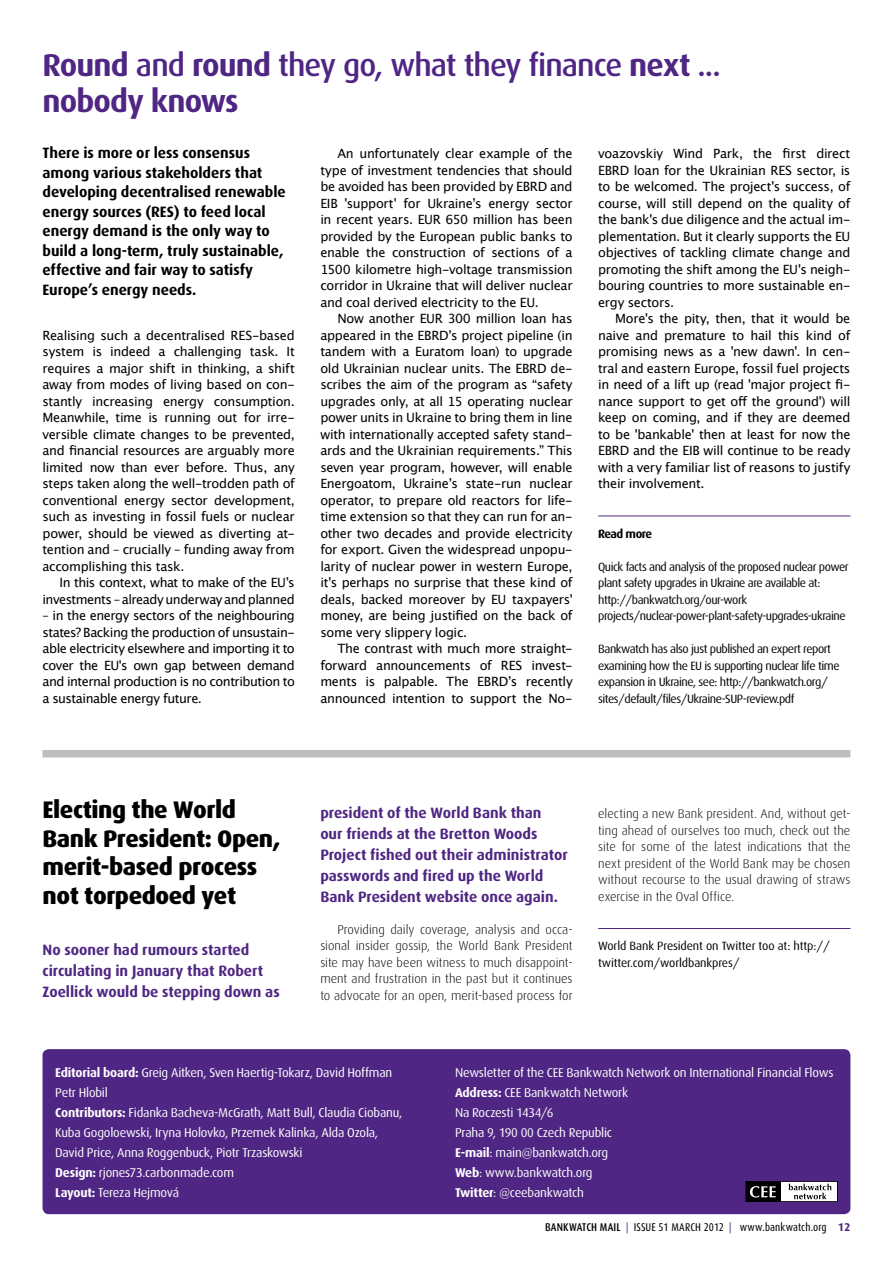
<style>
.page{position:relative;width:893px;height:1263px;background:#fff}
.page>*{position:absolute;margin:0;border:0;box-sizing:border-box;transform-origin:0 0}
.t1{font:500 31.5px/36px "Dax";letter-spacing:-.03em;color:#4f2683}
.t2{font:800 24px/28.5px "Dax";letter-spacing:-.02em;color:#000}
.t3{font:700 15px/21px "Dax";color:#4f2683}
.t4{font:700 15px/19.5px "Dax";color:#000}
.t5{font:12.75px/16.5px "Lucida Grande";letter-spacing:-.025em;color:#000;text-align:justify}
.t6{font:12.75px/20px "Dax";letter-spacing:-.015em;color:#fff}
.t7{font:300 12.75px/16.5px "Dax";color:#000;text-align:justify}
.t8{font:12px/16.5px "Dax";letter-spacing:-.04em;color:#000}
.t9{font:12px/16.5px "Dax";letter-spacing:-.01em;color:#000}
.t10{font:700 12px "Dax";letter-spacing:-.05em;color:#000}
.t11{font:11.25px "Dax Condensed";letter-spacing:.01em;color:#000}
.s1{font-weight:700}
.s2{font-weight:500}
.s3{color:#4f2683}
.s4{font-family:"Dax";font-weight:700;color:#4f2683}
</style>
<div class="page">
<hr style="left:598px;top:928px;width:252px;height:1px;background:#4f2683">
<div style="left:43px;top:750px;width:807px;height:7px;background:#bcbec0"></div>
<div style="left:43px;top:1049px;width:807px;height:165px;background:#4f2683;border-radius:6px"></div>
<svg style="left:780px;top:1183px;width:56px;height:17px"></svg>
<div style="left:746px;top:1181px;width:92px;height:21px;border:1px solid #000"></div>
<div style="left:746px;top:1181px;width:34px;height:21px;background:#000"></div>
<svg style="left:750px;top:1186px;width:26px;height:11px"></svg>
<svg style="left:789px;top:1184px;width:42px;height:15px"></svg>
<hr style="left:598px;top:516px;width:252px;height:1px;background:#4f2683">
<h1 class="t1" style="left:43px;top:47px;width:680px"><span class="s1">Round</span> and <span class="s1">round</span> they go, what they finance <span class="s1">next</span> ... <span class="s1">nobody knows</span></h1>
<p class="t4" style="left:43px;top:143px;width:245px">There is more or less consensus among various stakeholders that developing decentralised renewable energy sources (RES) to feed local energy demand is the only way to build a long-term, truly sustainable, effective and fair way to satisfy<br>Europe’s energy needs.</p>
<p class="t5" style="left:43px;top:327px;width:254px">Realising such a decentralised RES-based system is indeed a challenging task. It requires a major shift in thinking, a shift away from modes of living based on con&shy;stantly increasing energy consumption.<br>Meanwhile, time is running out for irre&shy;versible climate changes to be prevented, and financial resources are arguably more limited now than ever before. Thus, any steps taken along the well-trodden path of conventional energy sector development, such as investing in fossil fuels or nuclear power, should be viewed as diverting at&shy;tention and – crucially – funding away from accomplishing this task.</p>
<p class="t5" style="left:43px;top:574px;width:254px;text-align:right">In this context, what to make of the EU’s investments – already underway and planned</p>
<p class="t5" style="left:43px;top:607px;width:254px">– in the energy sectors of the neighbouring states? Backing the production of unsustain&shy;able electricity elsewhere and importing it to cover the EU's own gap between demand and internal production is no contribution to a sustainable energy future.</p>
<p class="t5" style="left:320px;top:145px;width:254px;text-indent:17px">An unfortunately clear example of the type of investment tendencies that should be avoided has been provided by EBRD and EIB 'support' for Ukraine’s energy sector in recent years. EUR 650 million has been provided by the European public banks to enable the construction of sections of a 1500 kilometre high-voltage transmission corridor in Ukraine that will deliver nuclear and coal derived electricity to the EU.</p>
<p class="t5" style="left:320px;top:310px;width:254px;text-indent:17px">Now another EUR 300 million loan has appeared in the EBRD’s project pipeline (in tandem with a Euratom loan) to upgrade old Ukrainian nuclear units. The EBRD de&shy;scribes the aim of the program as “safety upgrades only, at all 15 operating nuclear power units in Ukraine to bring them in line with internationally accepted safety stand&shy;ards and the Ukrainian requirements.” This seven year program, however, will enable Energoatom, Ukraine’s state-run nuclear operator, to prepare old reactors for life&shy;time extension so that they can run for an&shy;other two decades and provide electricity for export. Given the widespread unpopu&shy;larity of nuclear power in western Europe, it's perhaps no surprise that these kind of deals, backed moreover by EU taxpayers' money, are being justified on the back of some very slippery logic.</p>
<p class="t5" style="left:320px;top:640px;width:254px;text-indent:17px">The contrast with much more straight&shy;forward announcements of RES invest&shy;ments is palpable. The EBRD’s recently announced intention to support the No-</p>
<p class="t5" style="left:598px;top:145px;width:254px">voazovskiy Wind Park, the first direct EBRD loan for the Ukrainian RES sector, is to be welcomed. The project's success, of course, will still depend on the quality of the bank's due diligence and the actual im&shy;plementation. But it clearly supports the EU objectives of tackling climate change and promoting the shift among the EU's neigh&shy;bouring countries to more sustainable en&shy;ergy sectors.</p>
<p class="t5" style="left:598px;top:310px;width:254px;text-indent:17px">More's the pity, then, that it would be naive and premature to hail this kind of promising news as a 'new dawn'. In cen&shy;tral and eastern Europe, fossil fuel projects in need of a lift up (read 'major project fi&shy;nance support to get off the ground') will keep on coming, and if they are deemed to be 'bankable' then at least for now the EBRD and the EIB will continue to be ready with a very familiar list of reasons to justify their involvement.</p>
<p class="t10" style="left:598px;top:527px;width:55px">Read more</p>
<p class="t8" style="left:598px;top:558px;width:252px">Quick facts and analysis of the proposed nuclear power plant safety upgrades in Ukraine are available at: http://bankwatch.org/our-work projects/nuclear-power-plant-safety-upgrades-ukraine</p>
<p class="t8" style="left:598px;top:641px;width:243px">Bankwatch has also just published an expert report examining how the EU is supporting nuclear life time expansion in Ukraine, see: http://bankwatch.org/ sites/default/files/Ukraine-SUP-review.pdf</p>
<h2 class="t2" style="left:43px;top:796px;width:240px">Electing the World<br>Bank President: Open, merit-based process not torpedoed yet</h2>
<p class="t3" style="left:43px;top:939px;width:239px">No sooner had rumours started circulating in January that Robert<br>Zoellick would be stepping down as</p>
<p class="t3" style="left:320px;top:802px;width:249px">president of the World Bank than<br>our friends at the Bretton Woods Project fished out their administrator passwords and fired up the World Bank President website once again.</p>
<p class="t7" style="left:320px;top:921px;width:254px;text-indent:17px">Providing daily coverage, analysis and occa&shy;sional insider gossip, the World Bank President site may have been witness to much disappoint&shy;ment and frustration in the past but it continues to advocate for an open, merit-based process for</p>
<p class="t7" style="left:598px;top:806px;width:254px">electing a new Bank president. And, without get&shy;ting ahead of ourselves too much, check out the site for some of the latest indications that the next president of the World Bank may be chosen without recourse to the usual drawing of straws exercise in the Oval Office.</p>
<p class="t9" style="left:598px;top:938px;width:233px">World Bank President on Twitter too at: http:// twitter.com/worldbankpres/</p>
<p class="t6" style="left:55px;top:1063px;width:349px"><span class="s1">Editorial board:</span> Greig Aitken, Sven Haertig-Tokarz, David Hoffman Petr Hlobil<br><span class="s1">Contributors:</span> Fidanka Bacheva-McGrath, Matt Bull, Claudia Ciobanu, Kuba Gogoloewski, Iryna Holovko, Przemek Kalinka, Alda Ozola, David Price, Anna Roggenbuck, Piotr Trzaskowski<br><span class="s1">Design:</span> rjones73.carbonmade.com<br><span class="s1">Layout:</span> Tereza Hejmová</p>
<p class="t6" style="left:455px;top:1063px;width:380px">Newsletter of the CEE Bankwatch Network on International Financial Flows <span class="s1">Address:</span> CEE Bankwatch Network<br>Na Roczesti 1434/6<br>Praha 9, 190 00 Czech Republic<br><span class="s1">E-mail</span>: main@bankwatch.org<br><span class="s1">Web</span>: www.bankwatch.org<br><span class="s1">Twitter</span>: @ceebankwatch</p>
<p class="t11" style="left:545px;top:1220px;width:307px"><span class="s2">BANKWATCH MAIL</span> <span class="s3">|</span> Issue 51 March 2012 <span class="s3">|</span> www.bankwatch.org <span class="s4">12</span></p>
</div>
